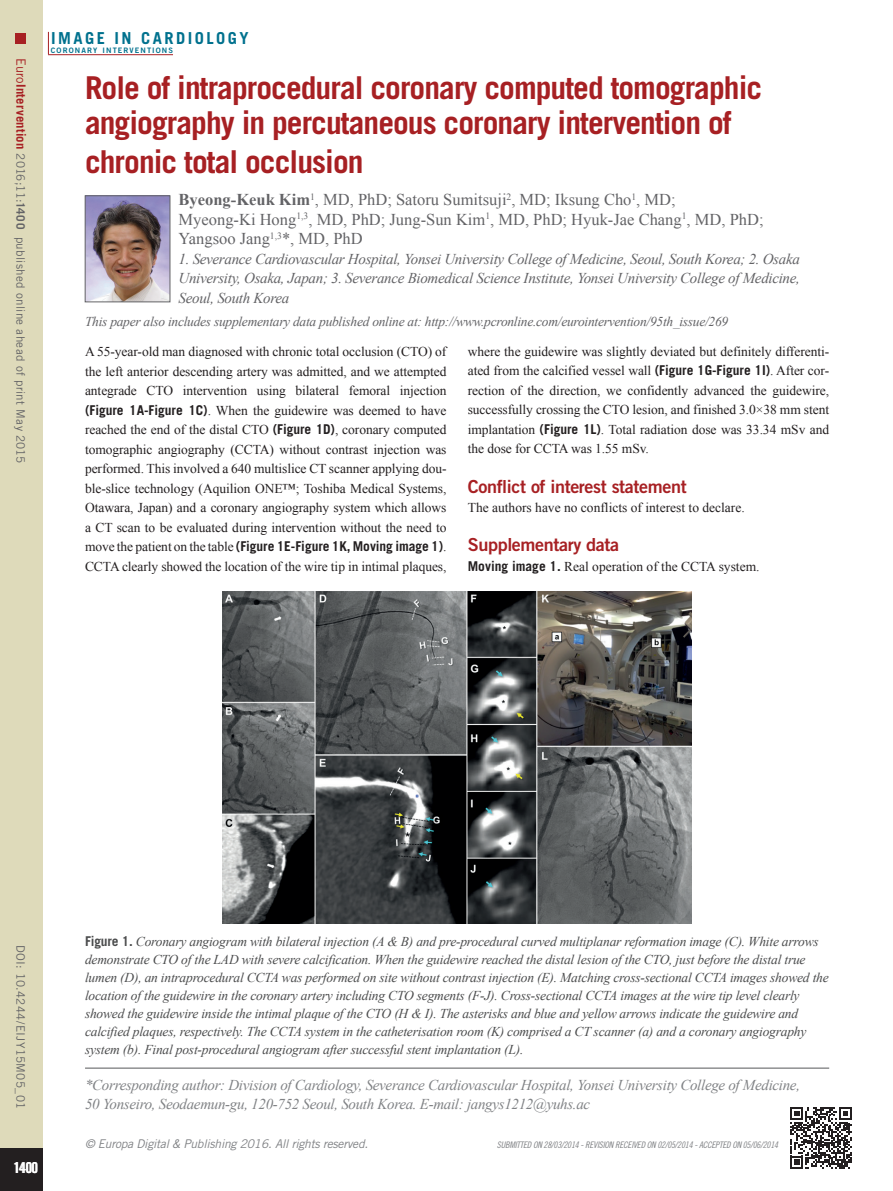
<style>
.page{position:relative;width:893px;height:1191px;background:#fff}
.page>*{position:absolute;margin:0;border:0;box-sizing:border-box;transform-origin:0 0}
.chapitre_titre{font:700 31.5px/34.5px "Trade Gothic LT Std";letter-spacing:-.03em;color:#a72023}
.intertitre1{font:18px "Trade Gothic LT Std Bd 2";letter-spacing:-.02em;color:#a72023}
.chapitre_auteurs{font:16.5px/19.5px "Times New Roman";color:#636366}
.chapitre_tetiere{font:700 16.5px "Trade Gothic LT Std";letter-spacing:.15em;color:#00718e}
.chapitre_address{font:italic 15px/19.5px "Times New Roman";letter-spacing:-.02em;color:#636366;text-align:justify}
.corresponding_author{font:italic 15px/19.5px "Times New Roman";letter-spacing:-.02em;color:#808285}
.t1{font:15px "Trade Gothic LT Std Bd Cn 20";color:#fff}
.text_1er_paragraph{font:13.5px/19.5px "Times New Roman";letter-spacing:-.005em;color:#231f20;text-align:justify}
.figure_legende{font:italic 13.5px/18px "Times New Roman";letter-spacing:-.015em;color:#4b4c4d}
.chapitre_address-2{font:italic 13.5px "Times New Roman";letter-spacing:-.02em;color:#636366}
.t2{font:italic 12px "Trade Gothic LT Std";letter-spacing:-.02em;color:#808285}
.t3{font:11.7px "Trade Gothic LT Std";letter-spacing:.03em;color:#636366}
.t4{font:9px "Trade Gothic LT Std Cn 18 Obl";letter-spacing:-.02em;color:#808285}
.t5{font:7.5px "Trade Gothic LT Std Bd 2";letter-spacing:.145em;color:#00718e}
.s1{font-size:12.75px;color:#a72023}
.s2{font-weight:700;font-size:12.75px;color:#a72023}
.s3{font-weight:700}
.s4{font-family:"Trade Gothic LT Std";font-weight:700}
.s5{font-family:"Trade Gothic LT Std";font-weight:700;font-style:normal}
</style>
<div class="page">
<div style="left:0;top:0;width:43px;height:1191px;background:#dedaba"></div>
<div style="left:0;top:1148px;width:43px;height:43px;background:#231f20"></div>
<div style="left:16px;top:34px;width:10px;height:10px;background:#a72023"></div>
<svg style="left:48px;top:32px;width:1px;height:22px"></svg>
<hr style="left:48px;top:54px;width:125px;height:1px;background:#a72023">
<hr style="left:85px;top:1067px;width:744px;height:1px;background:#57585a">
<img style="left:223px;top:591px;width:468px;height:333px">
<img style="left:87px;top:198px;width:81px;height:102px">
<div style="left:85px;top:196px;width:85px;height:106px;border:1px solid #636366"></div>
<svg style="left:790px;top:1107px;width:62px;height:61px"></svg>
<p class="t3" style="left:28px;top:58px;width:406px;rotate:90deg"><span class="s1">Euro</span><span class="s2">Intervention</span> 2016;11:<span class="s3">1400</span> published online ahead of print May 2015</p>
<p class="chapitre_tetiere" style="left:51px;top:28px;width:199px">IMAGE IN CARDIOLOGY</p>
<p class="t5" style="left:51px;top:45px;width:124px">CORONARY INTERVENTIONS</p>
<p class="chapitre_titre" style="left:85px;top:70px;width:679px">Role of intraprocedural coronary computed tomographic angiography in percutaneous coronary intervention of</p>
<p class="chapitre_titre" style="left:85px;top:144px;width:280px">chronic total occlusion</p>
<p class="chapitre_auteurs" style="left:179px;top:190px;width:586px"><span class="s3">Byeong-Keuk Kim</span><sup>1</sup>, MD, PhD; Satoru Sumitsuji<sup>2</sup>, MD; Iksung Cho<sup>1</sup>, MD;<br>Myeong-Ki Hong<sup>1,3</sup>, MD, PhD; Jung-Sun Kim<sup>1</sup>, MD, PhD; Hyuk-Jae Chang<sup>1</sup>, MD, PhD;<br>Yangsoo Jang<sup>1,3</sup>*, MD, PhD</p>
<p class="chapitre_address" style="left:179px;top:248px;width:623px">1. Severance Cardiovascular Hospital, Yonsei University College of Medicine, Seoul, South Korea; 2. Osaka University, Osaka, Japan; 3. Severance Biomedical Science Institute, Yonsei University College of Medicine, Seoul, South Korea</p>
<p class="chapitre_address-2" style="left:85px;top:312px;width:645px">This paper also includes supplementary data published online at: http://www.pcronline.com/eurointervention/95th_issue/269</p>
<p class="text_1er_paragraph" style="left:85px;top:341px;width:363px">A 55-year-old man diagnosed with chronic total occlusion (CTO) of the left anterior descending artery was admitted, and we attempted antegrade CTO intervention using bilateral femoral injection <span class="s4">(Figure 1A-Figure 1C)</span>. When the guidewire was deemed to have reached the end of the distal CTO <span class="s4">(Figure 1D)</span>, coronary computed tomographic angiography (CCTA) without contrast injection was performed. This involved a 640 multislice CT scanner applying dou&shy;ble-slice technology (Aquilion ONE™; Toshiba Medical Systems, Otawara, Japan) and a coronary angiography system which allows a CT scan to be evaluated during intervention without the need to move the patient on the table <span class="s4">(Figure 1E-Figure 1K, Moving image 1)</span>.<br>CCTA clearly showed the location of the wire tip in intimal plaques,</p>
<p class="text_1er_paragraph" style="left:468px;top:341px;width:363px">where the guidewire was slightly deviated but definitely differenti&shy;ated from the calcified vessel wall <span class="s4">(Figure 1G-Figure 1I)</span>. After cor&shy;rection of the direction, we confidently advanced the guidewire, successfully crossing the CTO lesion, and finished 3.0×38 mm stent implantation <span class="s4">(Figure 1L)</span>. Total radiation dose was 33.34 mSv and the dose for CCTA was 1.55 mSv.</p>
<p class="intertitre1" style="left:468px;top:475px;width:220px">Conflict of interest statement</p>
<p class="text_1er_paragraph" style="left:468px;top:497px;width:279px">The authors have no conflicts of interest to declare.</p>
<p class="intertitre1" style="left:468px;top:533px;width:153px">Supplementary data</p>
<p class="text_1er_paragraph" style="left:468px;top:556px;width:293px"><span class="s4">Moving image 1.</span> Real operation of the CCTA system.</p>
<p class="t3" style="left:28px;top:944px;width:166px;rotate:90deg">DOI: 10.4244/EIJY15M05_01</p>
<p class="t1" style="left:14px;top:1158px;width:26px">1400</p>
<p class="figure_legende" style="left:85px;top:932px;width:745px"><span class="s5">Figure 1.</span> Coronary angiogram with bilateral injection (A &amp; B) and pre-procedural curved multiplanar reformation image (C). White arrows demonstrate CTO of the LAD with severe calcification. When the guidewire reached the distal lesion of the CTO, just before the distal true lumen (D), an intraprocedural CCTA was performed on site without contrast injection (E). Matching cross-sectional CCTA images showed the location of the guidewire in the coronary artery including CTO segments (F-J). Cross-sectional CCTA images at the wire tip level clearly showed the guidewire inside the intimal plaque of the CTO (H &amp; I). The asterisks and blue and yellow arrows indicate the guidewire and calcified plaques, respectively. The CCTA system in the catheterisation room (K) comprised a CT scanner (a) and a coronary angiography system (b). Final post-procedural angiogram after successful stent implantation (L).</p>
<p class="corresponding_author" style="left:85px;top:1074px;width:716px">*Corresponding author: Division of Cardiology, Severance Cardiovascular Hospital, Yonsei University College of Medicine,<br>50 Yonseiro, Seodaemun-gu, 120-752 Seoul, South Korea. E-mail: jangys1212@yuhs.ac</p>
<p class="t2" style="left:85px;top:1137px;width:285px">© Europa Digital &amp; Publishing 2016. All rights reserved.</p>
<p class="t4" style="left:497px;top:1139px;width:283px">SUBMITTED ON 28/03/2014 - REVISION RECEIVED ON 02/05/2014 - ACCEPTED ON 05/06/2014</p>
</div>
